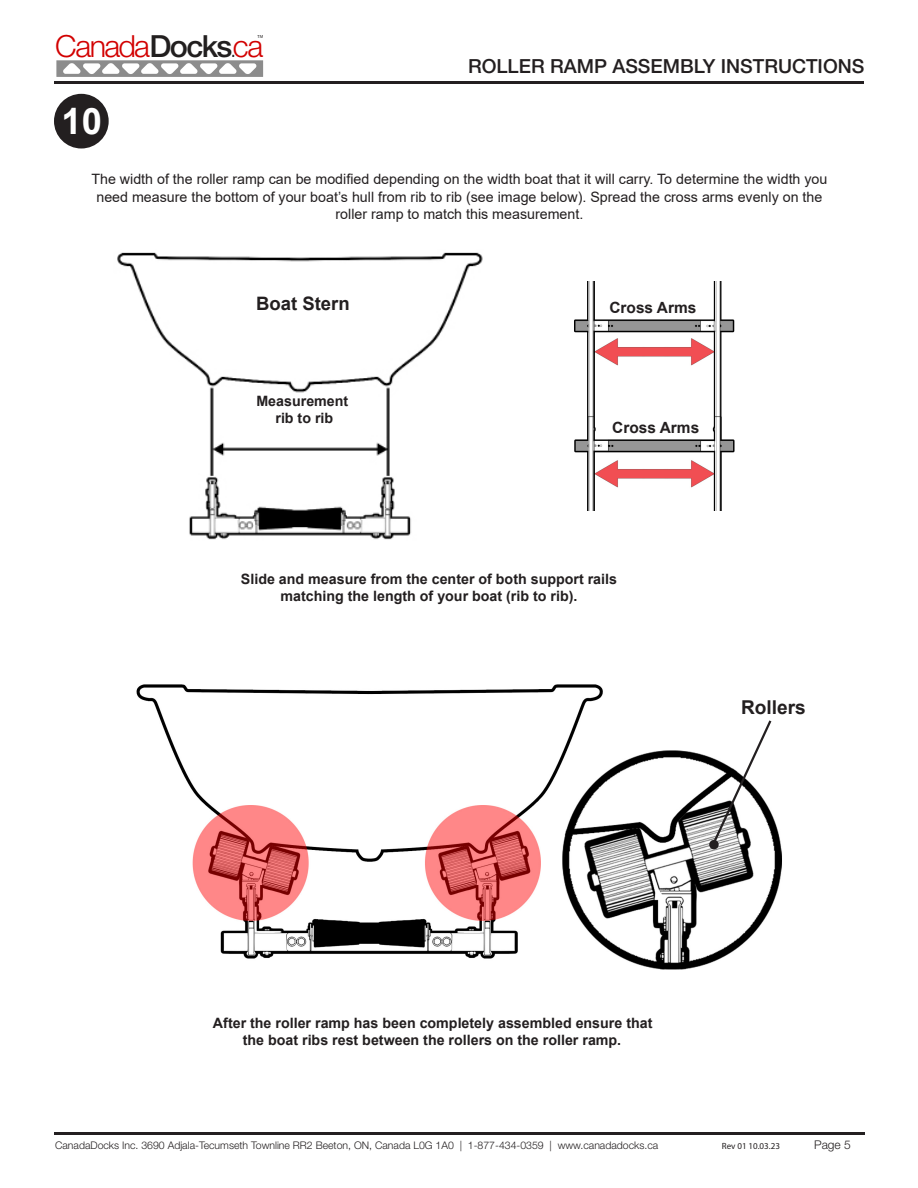
<style>
.page{position:relative;width:918px;height:1188px;background:#fff}
.page>*{position:absolute;margin:0;border:0;box-sizing:border-box;transform-origin:0 0}
.t1{font:700 36.45px "Arial";color:#fff}
.t2{font:300 30.6px "Helvetica Neue LT Std";letter-spacing:-.05em;color:#d20000}
.t3{font:500 19.5px "Helvetica Neue LT Std";color:#231f20}
.t4{font:700 19.05px "Arial";color:#231f20}
.t5{font:700 18.6px "Arial";color:#231f20}
.t6{font:700 15.45px "Arial";color:#231f20}
.t7{font:14.25px/17.1px "Arial";color:#231f20;text-align:center}
.t8{font:700 14.25px "Arial";color:#231f20}
.t9{font:300 12px "Helvetica Neue LT Std";color:#231f20}
.t10{font:300 10.5px "Helvetica Neue LT Std";color:#231f20}
.t11{font:9px "Myriad Pro";color:#231f20}
.t12{font:4.5px "Myriad Pro";color:#221f1f}
.s1{font-weight:500;color:#221f1f}
.s2{font-size:20.7px;color:#231f20}
</style>
<div class="page">
<hr style="left:54px;top:1132px;width:810px;height:3px;background:#231f20">
<hr style="left:54px;top:81px;width:810px;height:3px;background:#231f20">
<svg style="left:56px;top:60px;width:207px;height:17px"></svg>
<img style="left:117px;top:252px;width:366px;height:288px">
<img style="left:136px;top:684px;width:646px;height:286px">
<div style="left:55px;top:95px;width:53px;height:52px;background:#231f20;border-radius:50%"></div>
<div style="left:54px;top:94px;width:55px;height:55px;border:2px solid #231f20;border-radius:50%"></div>
<svg style="left:711px;top:718px;width:62px;height:128px"></svg>
<div style="left:709px;top:840px;width:10px;height:9px;background:#231f20;border-radius:50%"></div>
<img style="left:574px;top:281px;width:161px;height:230px">
<h2 class="t2" style="left:55px;top:27px;width:210px">Canada<span class="s1">Docks</span><span class="s2">.</span>ca</h2>
<p class="t12" style="left:258px;top:34px;width:7px">TM</p>
<p class="t1" style="left:61px;top:96px;width:42px">10</p>
<h3 class="t3" style="left:468px;top:54px;width:398px">ROLLER RAMP ASSEMBLY INSTRUCTIONS</h3>
<p class="t7" style="left:91px;top:171px;width:738px">The width of the roller ramp can be modified depending on the width boat that it will carry. To determine the width you need measure the bottom of your boat’s hull from rib to rib (see image below). Spread the cross arms evenly on the roller ramp to match this measurement.</p>
<p class="t5" style="left:256px;top:291px;width:95px">Boat Stern</p>
<p class="t8" style="left:256px;top:391px;width:93px">Measurement</p>
<p class="t8" style="left:275px;top:408px;width:59px">rib to rib</p>
<p class="t6" style="left:609px;top:297px;width:89px">Cross Arms</p>
<p class="t6" style="left:612px;top:417px;width:89px">Cross Arms</p>
<p class="t8" style="left:241px;top:569px;width:378px">Slide and measure from the center of both support rails</p>
<p class="t8" style="left:281px;top:586px;width:298px">matching the length of your boat (rib to rib).</p>
<p class="t4" style="left:741px;top:694px;width:66px">Rollers</p>
<p class="t8" style="left:213px;top:1013px;width:441px">After the roller ramp has been completely assembled ensure that</p>
<p class="t8" style="left:243px;top:1030px;width:380px">the boat ribs rest between the rollers on the roller ramp.</p>
<p class="t10" style="left:55px;top:1139px;width:605px">CanadaDocks Inc. 3690 Adjala-Tecumseth Townline RR2 Beeton, ON, Canada L0G 1A0 | 1-877-434-0359 | www.canadadocks.ca</p>
<p class="t11" style="left:722px;top:1141px;width:60px">Rev 01 10.03.23</p>
<p class="t9" style="left:814px;top:1137px;width:38px">Page 5</p>
</div>
